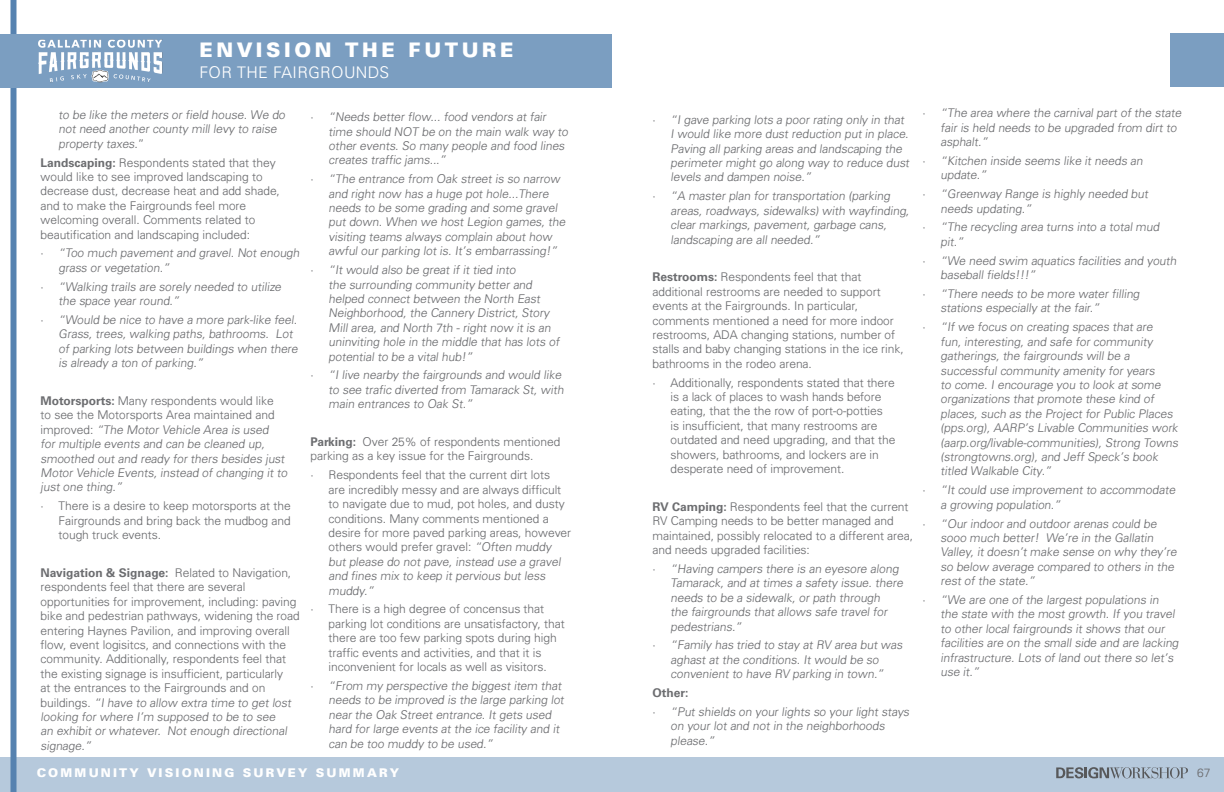
<style>
.page{position:relative;width:1224px;height:792px;background:#fff}
.page>*{position:absolute;margin:0;border:0;box-sizing:border-box;transform-origin:0 0}
.t1{font:900 20px "Univers";letter-spacing:.18em;color:#fff}
.t2{font:300 16px "Univers";letter-spacing:.025em;color:#fff}
.Paragraph_Style_1{font:300 12px/14.4px "Univers";color:#6c6d70}
.t3{font:900 12px "Univers";letter-spacing:.18em;color:#fff}
.Paragraph_Style_1-2{font:700 12px "Univers LT Std";color:#6c6d70}
.s1{font-family:"Univers LT Std";font-weight:700}
</style>
<div class="page">
<div style="left:600px;top:757px;width:624px;height:35px;background:#b6c9dc"></div>
<div style="left:0;top:757px;width:621px;height:35px;background:#b6c9dc"></div>
<svg style="left:1056px;top:767px;width:132px;height:12px"></svg>
<div style="left:1170px;top:33px;width:54px;height:54px;background:#7b9ec1"></div>
<div style="left:10px;top:0;width:6px;height:792px;background:#5682b0"></div>
<div style="left:0;top:34px;width:612px;height:54px;background:#7b9ec1"></div>
<img style="left:38px;top:39px;width:125px;height:44px">
<h1 class="t1" style="left:199px;top:37px;width:316px">ENVISION THE FUTURE</h1>
<h2 class="t2" style="left:199px;top:63px;width:191px">FOR THE FAIRGROUNDS</h2>
<p class="Paragraph_Style_1" style="left:58px;top:107px;width:230px">to be like the meters or field house. We do not need another county mill levy to raise property taxes.”</p>
<p class="Paragraph_Style_1" style="left:40px;top:155px;width:241px"><span class="s1">Landscaping:</span> Respondents stated that they would like to see improved landscaping to decrease dust, decrease heat and add shade, and to make the Fairgrounds feel more welcoming overall. Comments related to beautification and landscaping included:</p>
<p class="Paragraph_Style_1" style="left:58px;top:246px;width:244px;text-indent:-18px">• “Too much pavement and gravel. Not enough grass or vegetation.”</p>
<p class="Paragraph_Style_1" style="left:58px;top:279px;width:226px;text-indent:-18px">• “Walking trails are sorely needed to utilize the space year round.”</p>
<p class="Paragraph_Style_1" style="left:58px;top:312px;width:243px;text-indent:-18px">• “Would be nice to have a more park-like feel.<br>Grass, trees, walking paths, bathrooms. Lot of parking lots between buildings when there is already a ton of parking.”</p>
<p class="Paragraph_Style_1" style="left:40px;top:393px;width:250px"><span class="s1">Motorsports:</span> Many respondents would like<br>to see the Motorsports Area maintained and<br>i m p ro ve d : “The Motor Vehicle Area is used for multiple events and can be cleaned up, smoothed out and ready for thers besides j ust Motor Vehicle Events, instead of changing it to just one thing.”</p>
<p class="Paragraph_Style_1" style="left:58px;top:499px;width:234px;text-align:justify;text-indent:-18px">• There is a desire to keep motorsports at the Fairgrounds and bring back the mudbog and tough truck events.</p>
<p class="Paragraph_Style_1" style="left:40px;top:565px;width:261px"><span class="s1">Navigation &amp; Signage:</span> Related to Navigation, respondents feel that there are several opportunities for improvement, including: paving bike and pedestrian pathways, widening the road entering Haynes Pavilion, and improving overall flow, event logisitcs, and connections with the community. Additionally, respondents feel that the existing signage is insufficient, particularly<br>at the entrances to the Fairgrounds and on<br>b u i l d i n g s . “I have to allow extra time to get lost looking for where I’m supposed to be to see<br>an exhibit or whatever. Not enough directional signage.”</p>
<p class="Paragraph_Style_1" style="left:328px;top:109px;width:243px;text-indent:-18px">• “Needs better flow... food vendors at fair time should NOT be on the main walk way to other events. So many people and food lines creates traffic jams...”</p>
<p class="Paragraph_Style_1" style="left:328px;top:171px;width:240px;text-indent:-18px">• “The entrance from Oak street is so narrow and right now has a huge pot hole...There needs to be some grading and some gravel put down. When we host Legion games, the visiting teams always complain about how awful our parking lot is. It’s embarrassing!”</p>
<p class="Paragraph_Style_1" style="left:328px;top:262px;width:234px;text-indent:-18px">• “It would also be great if it tied into<br>the surrounding community better and helped connect between the North East Neighborhood, the Cannery District, Story Mill area, and North 7th - right now it is an uninviting hole in the middle that has lots of potential to be a vital hub!”</p>
<p class="Paragraph_Style_1" style="left:328px;top:368px;width:239px;text-indent:-18px">• “I live nearby the fairgrounds and would like to see trafic diverted from Tamarack St, with main entrances to Oak St.”</p>
<p class="Paragraph_Style_1" style="left:310px;top:434px;width:251px"><span class="s1">Parking:</span> Over 25% of respondents mentioned parking as a key issue for the Fairgrounds.</p>
<p class="Paragraph_Style_1" style="left:328px;top:468px;width:244px;text-indent:-18px">• Respondents feel that the current dirt lots<br>are incredibly messy and are always difficult to navigate due to mud, pot holes, and dusty conditions. Many comments mentioned a desire for more paved parking areas, however others would prefer gravel: “Often muddy but please do not pave, instead use a gravel and fines mix to keep it pervious but less muddy.”</p>
<p class="Paragraph_Style_1" style="left:328px;top:602px;width:238px;text-indent:-18px">• There is a high degree of concensus that parking lot conditions are unsatisfactory, that there are too few parking spots during high traffic events and activities, and that it is inconvenient for locals as well as visitors.</p>
<p class="Paragraph_Style_1" style="left:328px;top:678px;width:239px;text-indent:-18px">• “From my perspective the biggest item that needs to be improved is the large parking lot near the Oak Street entrance. It gets used hard for large events at the ice facility and it can be too muddy to be used.”</p>
<p class="Paragraph_Style_1" style="left:670px;top:112px;width:242px;text-indent:-18px">• “I gave parking lots a poor rating only in that I would like more dust reduction put in place.<br>Paving all parking areas and landscaping the perimeter might go along way to reduce dust levels and dampen noise.”</p>
<p class="Paragraph_Style_1" style="left:670px;top:189px;width:242px;text-indent:-18px">• “A master plan for transportation (parking areas, roadways, sidewalks) with wayfinding, clear markings, pavement, garbage cans, landscaping are all needed.”</p>
<p class="Paragraph_Style_1" style="left:652px;top:270px;width:253px"><span class="s1">Restrooms:</span> Respondents feel that that additional restrooms are needed to support events at the Fairgrounds. In particular, comments mentioned a need for more indoor restrooms, ADA changing stations, number of stalls and baby changing stations in the ice rink, bathrooms in the rodeo arena.</p>
<p class="Paragraph_Style_1" style="left:670px;top:375px;width:226px;text-indent:-18px">• Additionally, respondents stated that there is a lack of places to wash hands before eating, that the the row of port-o-potties<br>is insufficient, that many restrooms are outdated and need upgrading, and that the showers, bathrooms, and lockers are in desperate need of improvement.</p>
<p class="Paragraph_Style_1" style="left:652px;top:499px;width:262px"><span class="s1">RV Camping:</span> Respondents feel that the current RV Camping needs to be better managed and maintained, possibly relocated to a different area, and needs upgraded facilities:</p>
<p class="Paragraph_Style_1" style="left:670px;top:561px;width:236px;text-indent:-18px">• “Having campers there is an eyesore along Tamarack, and at times a safety issue. there needs to be a sidewalk, or path through<br>the fairgrounds that allows safe travel for pedestrians.”</p>
<p class="Paragraph_Style_1" style="left:652px;top:638px;width:253px;text-align:center">• “Family has tried to stay at RV area but was aghast at the conditions. It would be so convenient to have RV parking in town.”</p>
<p class="Paragraph_Style_1-2" style="left:652px;top:686px;width:38px">Other:</p>
<p class="Paragraph_Style_1" style="left:670px;top:704px;width:242px;text-indent:-18px">• “Put shields on your lights so your light stays on your lot and not in the neighborhoods please.”</p>
<p class="Paragraph_Style_1" style="left:940px;top:105px;width:244px;text-indent:-18px">• “The area where the carnival part of the state fair is held needs to be upgraded from dirt to asphalt.”</p>
<p class="Paragraph_Style_1" style="left:940px;top:153px;width:206px;text-indent:-18px">• “Kitchen inside seems like it needs an update.”</p>
<p class="Paragraph_Style_1" style="left:940px;top:186px;width:211px;text-indent:-18px">• “Greenway Range is highly needed but needs updating.”</p>
<p class="Paragraph_Style_1" style="left:940px;top:220px;width:222px;text-indent:-18px">• “The recycling area turns into a total mud pit.”</p>
<p class="Paragraph_Style_1" style="left:940px;top:253px;width:239px;text-indent:-18px">• “We need swim aquatics facilities and youth baseball fields!!!”</p>
<p class="Paragraph_Style_1" style="left:940px;top:286px;width:203px;text-indent:-18px">• “There needs to be more water filling stations especially at the fair.”</p>
<p class="Paragraph_Style_1" style="left:940px;top:320px;width:241px;text-indent:-18px">• “If we focus on creating spaces that are fun, interesting, and safe for community gatherings, the fairgrounds will be a successful community amenity for years<br>to come. I encourage you to look at some organizations that promote these kind of places, such as the Project for Public Places (pps.org), AARP’s Livable Communities work (aarp.org/livable-communities), Strong Towns (strongtowns.org), and Jeff Speck’s book titled Walkable City.”</p>
<p class="Paragraph_Style_1" style="left:940px;top:482px;width:238px;text-indent:-18px">• “It could use improvement to accommodate a growing population.”</p>
<p class="Paragraph_Style_1" style="left:940px;top:516px;width:240px;text-indent:-18px">• “Our indoor and outdoor arenas could be sooo much better! We’re in the Gallatin Valley, it doesn’t make sense on why they ’re so below average compared to others in the rest of the state.”</p>
<p class="Paragraph_Style_1" style="left:940px;top:592px;width:242px;text-indent:-18px">• “We are one of the largest populations in the state with the most growth. If you travel to other local fairgrounds it shows that our facilities are on the small side and are lacking infrastructure. Lots of land out there so let’s use it.”</p>
<p class="t3" style="left:37px;top:764px;width:364px">COMMUNITY VISIONING SURVEY SUMMARY</p>
<p class="Paragraph_Style_1" style="left:1197px;top:765px;width:15px">67</p>
</div>
